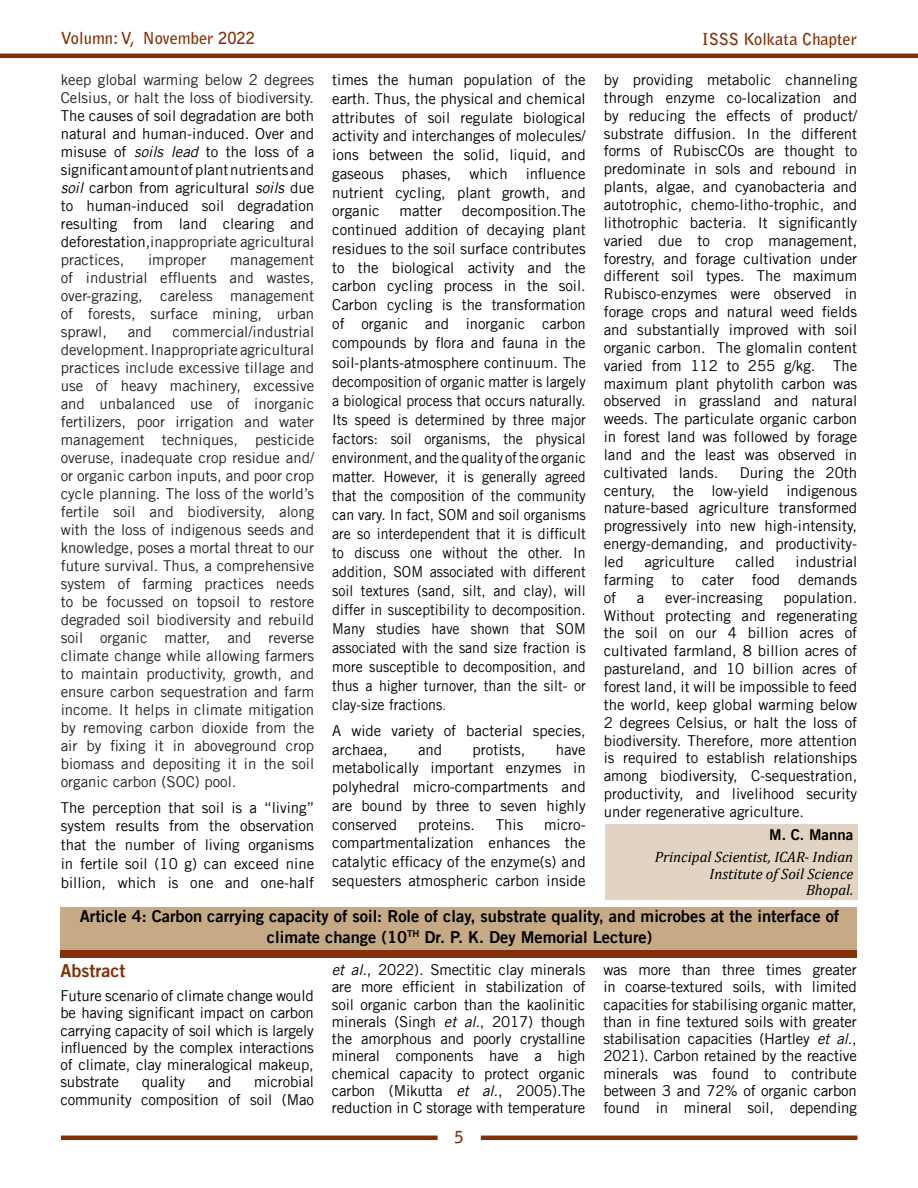
<style>
.page{position:relative;width:918px;height:1188px;background:#fff}
.page>*{position:absolute;margin:0;border:0;box-sizing:border-box;transform-origin:0 0}
.t1{font:18px "Trade Gothic LT Bold Two";color:#813007}
.t2{font:16.5px/21px "Trade Gothic LT Bold Two";color:#000;text-align:center}
.t3{font:700 16.5px "Bell Gothic Std";color:#813007}
.t4{font:15px/17.9px "Trade Gothic LT";color:#000;text-align:justify}
.t5{font:15px/18px "Trade Gothic LT";color:#202124;text-align:justify}
.t6{font:italic 15px/16.2px "Cambria";color:#000;text-align:right}
.t7{font:15px "Trade Gothic LT Bold Two";color:#000}
.s1{font-style:italic}
.s2{color:#202124}
.s3{color:#f00}
</style>
<div class="page">
<hr style="left:61px;top:1136px;width:377px;height:4px;background:#813007">
<hr style="left:481px;top:1136px;width:376px;height:4px;background:#813007">
<hr style="left:0;top:54px;width:918px;height:4px;background:#813007">
<div style="left:605px;top:824px;width:252px;height:75px;background:#e2d4c2"></div>
<div style="left:61px;top:910px;width:796px;height:48px;background:#813007"></div>
<div style="left:61px;top:907px;width:796px;height:42px;background:#c6aa85"></div>
<p class="t3" style="left:61px;top:28px;width:196px">Volumn: V, November 2022</p>
<p class="t3" style="left:702px;top:29px;width:156px">ISSS Kolkata Chapter</p>
<p class="t5" style="left:61px;top:71px;width:255px">keep global warming below 2 degrees<br>Celsius, or halt the loss of biodiversity.</p>
<p class="t4" style="left:61px;top:107px;width:255px">The causes of soil degradation are both natural and human-induced. Over and misuse of <span class="s1">soils lead</span> to the loss of a significant amount of plant nutrients and <span class="s1">soil</span> carbon from agricultural <span class="s1">soils</span> due to human-induced soil degradation resulting from land clearing and deforestation,<span class="s2">inappropriate agricultural practices,</span></p>
<p class="t4" style="left:604px;top:71px;width:255px">by providing metabolic channeling through enzyme co-localization and by reducing the effects of product/ substrate diffusion. In the different forms of RubiscCOs are thought to predominate in sols and rebound in plants, algae, and cyanobacteria and autotrophic, chemo-litho-trophic, and lithotrophic bacteria. It significantly varied due to crop management, forestry, and forage cultivation under different soil types. The maximum Rubisco-enzymes were observed in forage crops and natural weed fields and substantially improved with soil organic carbon. The glomalin content varied from 112 to 255 g/kg. The maximum plant phytolith carbon was observed in grassland and natural weeds. The particulate organic carbon in forest land was followed by forage land and the least was observed in cultivated lands.</p>
<p class="t4" style="left:332px;top:70px;width:255px;line-height:18.8px">times the human population of the earth. Thus, the physical and chemical attributes of soil regulate biological activity and interchanges of molecules/ ions between the solid, liquid, and gaseous phases, which influence nutrient cycling, plant growth, and organic</p>
<p class="t4" style="left:332px;top:201px;width:255px;line-height:19px;text-indent:130px">decomposition.The continued addition of decaying plant residues to the soil surface contributes to the biological activity and the carbon cycling process in the soil.<br>Carbon cycling is the transformation of organic and inorganic carbon compounds by flora and fauna in the soil-plants-atmosphere continuum. The decomposition of organic matter is largely a biological process that occurs naturally.<br>Its speed is determined by three major factors: soil organisms, the physical environment, and the quality of the organic matter. However, it is generally agreed that the composition of the community can vary. In fact, SOM and soil organisms are so interdependent that it is difficult to discuss one without the other. In addition, SOM associated with different soil textures (sand, silt, and clay), will differ in susceptibility to decomposition.<br>Many studies have shown that SOM associated with the sand size fraction is more susceptible to decomposition, and thus a higher turnover, than the silt- or clay-size fractions<span class="s3">.</span></p>
<p class="t4" style="left:332px;top:721px;width:255px;line-height:18.8px">A wide variety of bacterial species, archaea,</p>
<p class="t4" style="left:400px;top:202px;width:44px">matter</p>
<p class="t5" style="left:148px;top:251px;width:60px">improper</p>
<p class="t5" style="left:61px;top:251px;width:255px;text-indent:169px">management of industrial effluents and wastes, over-grazing, careless management of forests, surface mining, urban sprawl,</p>
<p class="t5" style="left:61px;top:323px;width:255px;text-indent:112px">commercial/industrial development. Inappropriate agricultural practices include excessive tillage and use of heavy machinery, excessive and unbalanced use of inorganic fertilizers, poor irrigation and water management techniques, pesticide overuse, inadequate crop residue and/ or organic carbon inputs, and poor crop cycle planning. The loss of the world’s fertile soil and biodiversity, along with the loss of indigenous seeds and knowledge, poses a mortal threat to our future survival. Thus, a comprehensive system of farming practices needs to be focussed on topsoil to restore degraded soil biodiversity and rebuild soil organic matter, and reverse climate change while allowing farmers to maintain productivity, growth, and ensure carbon sequestration and farm income. It helps in climate mitigation by removing carbon dioxide from the air by fixing it in aboveground crop biomass and depositing it in the soil organic carbon (SOC) pool.</p>
<p class="t4" style="left:61px;top:798px;width:255px;line-height:18.8px">The perception that soil is a “living” system results from the observation that the number of living organisms in fertile soil (10 g) can exceed nine billion, which is one and one-half</p>
<p class="t5" style="left:128px;top:323px;width:26px">and</p>
<p class="t4" style="left:604px;top:463px;width:255px;text-indent:136px">During the 20th century, the low-yield indigenous nature-based agriculture transformed progressively into new high-intensity, energy-demanding, and productivity&shy;led</p>
<p class="t4" style="left:604px;top:553px;width:255px;text-indent:192px">industrial farming to cater food demands of</p>
<p class="t4" style="left:645px;top:553px;width:72px">agriculture</p>
<p class="t4" style="left:736px;top:553px;width:41px">called</p>
<p class="t4" style="left:604px;top:588px;width:255px;text-indent:180px">population.<br>Without protecting and regenerating the soil on our 4 billion acres of cultivated farmland, 8 billion acres of pastureland, and 10 billion acres of forest land, it will be impossible to feed the world, keep global warming below 2 degrees Celsius, or halt the loss of biodiversity. Therefore, more attention is required to establish relationships among biodiversity, C-sequestration, productivity, and livelihood security under regenerative agriculture.</p>
<p class="t7" style="left:769px;top:825px;width:86px">M. C. Manna</p>
<p class="t6" style="left:655px;top:849px;width:200px">Principal Scientist, ICAR- Indian<br>Institute of Soil Science<br>Bhopal.</p>
<p class="t2" style="left:80px;top:905px;width:761px">Article 4: Carbon carrying capacity of soil: Role of clay, substrate quality, and microbes at the interface of climate change (10<sup>TH</sup> Dr. P. K. Dey Memorial Lecture)</p>
<p class="t1" style="left:60px;top:960px;width:66px">Abstract</p>
<p class="t4" style="left:60px;top:987px;width:255px;line-height:17.2px">Future scenario of climate change would be having significant impact on carbon carrying capacity of soil which is largely influenced by the complex interactions of climate, clay mineralogical makeup, substrate</p>
<p class="t4" style="left:637px;top:588px;width:9px">a</p>
<p class="t4" style="left:665px;top:588px;width:99px">ever-increasing</p>
<p class="t4" style="left:418px;top:740px;width:26px">and</p>
<p class="t4" style="left:473px;top:740px;width:54px">protists,</p>
<p class="t4" style="left:332px;top:740px;width:255px;line-height:18.8px;text-indent:224px">have metabolically important enzymes in polyhedral micro-compartments and are bound by three to seven highly conserved</p>
<p class="t4" style="left:332px;top:815px;width:255px;line-height:18.8px;text-indent:212px">micro&shy;compartmentalization enhances the catalytic efficacy of the enzyme(s) and sequesters atmospheric carbon inside</p>
<p class="t4" style="left:418px;top:815px;width:59px">proteins.</p>
<p class="t4" style="left:496px;top:815px;width:29px">This</p>
<p class="t4" style="left:332px;top:961px;width:255px;line-height:17.2px"><span class="s1">et al.</span>, 2022). Smectitic clay minerals are more efficient in stabilization of soil organic carbon than the kaolinitic minerals (Singh <span class="s1">et al.</span>, 2017) though the amorphous and poorly crystalline mineral components have a high chemical capacity to protect organic carbon (Mikutta <span class="s1">et al.</span>, 2005).The reduction in C storage with temperature</p>
<p class="t4" style="left:603px;top:961px;width:255px;line-height:17.2px">was more than three times greater in coarse-textured soils, with limited capacities for stabilising organic matter, than in fine textured soils with greater stabilisation capacities (Hartley <span class="s1">et al.</span>, 2021). Carbon retained by the reactive minerals was found to contribute between 3 and 72% of organic carbon found in mineral soil, depending</p>
<p class="t4" style="left:60px;top:1073px;width:255px;line-height:17.2px;text-align:right">microbial<br>community composition of soil (Mao</p>
<p class="t4" style="left:142px;top:1073px;width:45px">quality</p>
<p class="t4" style="left:208px;top:1073px;width:25px">and</p>
<p class="t3" style="left:455px;top:1127px;width:11px">5</p>
</div>
